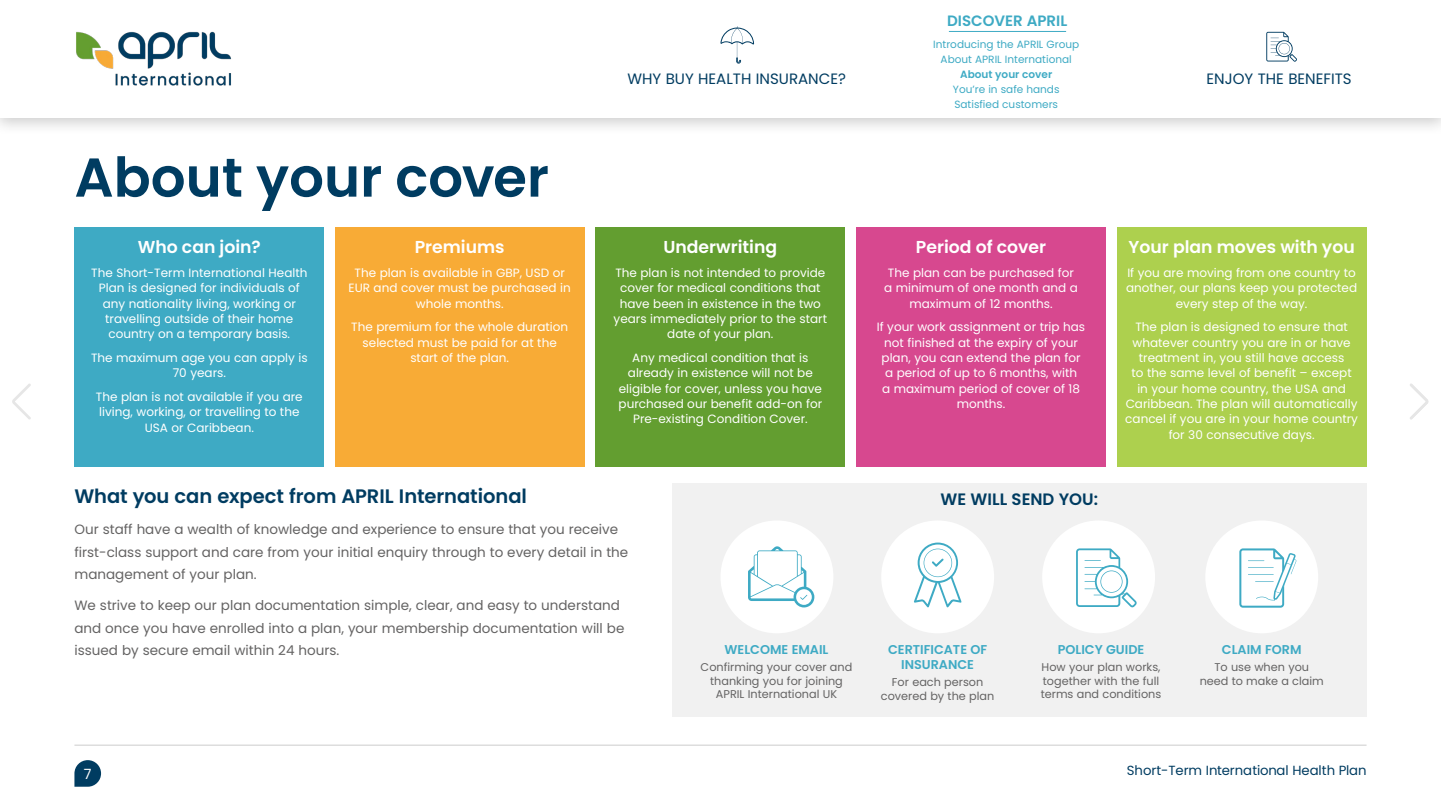
<style>
.page{position:relative;width:1441px;height:810px;background:#fff}
.page>*{position:absolute;margin:0;border:0;box-sizing:border-box;transform-origin:0 0}
.t1{font:600 54.6px "Poppins";color:#003c61}
.t2{font:600 19.5px "Poppins";letter-spacing:-.005em;color:#003c61}
.t3{font:600 17.25px "Poppins";color:#fff}
.t4{font:600 16.5px "Poppins";color:#003c61}
.t5{font:15px "Poppins";color:#003c61}
.t6{font:600 15px "Poppins";color:#3eaac4}
.t7{font:14.1px "Poppins";color:#fff}
.t8{font:13.5px/22.5px "Poppins";color:#646363}
.t9{font:13.2px "Poppins";color:#003c61}
.t10{font:600 12.75px/15px "Poppins";color:#3eaac4;text-align:center}
.t11{font:12px/15.3px "Poppins";color:#fff;text-align:center}
.t12{font:11.25px/13.5px "Poppins";color:#646363;text-align:center}
.t13{font:10.5px/15px "Poppins";color:#3eaac4;text-align:center}
.t14{font:600 10.5px "Poppins";color:#3eaac4}
</style>
<div class="page">
<div style="left:0;top:0;width:1440px;height:136px;background:#000;opacity:.2"></div>
<div style="left:0;top:0;width:1440px;height:118px;background:#fff"></div>
<svg style="left:720px;top:26px;width:34px;height:38px"></svg>
<svg style="left:1266px;top:32px;width:30px;height:30px"></svg>
<hr style="left:74px;top:745px;width:1292px;height:1px;background:#ccc">
<svg style="left:1410px;top:383px;width:18px;height:37px"></svg>
<svg style="left:12px;top:384px;width:19px;height:36px"></svg>
<div style="left:74px;top:227px;width:250px;height:240px;background:#3eaac4"></div>
<div style="left:335px;top:227px;width:249px;height:240px;background:#f8ab36"></div>
<div style="left:595px;top:227px;width:250px;height:240px;background:#639e30"></div>
<div style="left:856px;top:227px;width:249px;height:240px;background:#d7488f"></div>
<div style="left:1116px;top:227px;width:250px;height:240px;background:#add04e"></div>
<svg style="left:74px;top:760px;width:27px;height:27px"></svg>
<div style="left:672px;top:483px;width:694px;height:233px;background:#f1f1f1"></div>
<div style="left:720px;top:520px;width:113px;height:113px;background:#fff;border-radius:50%"></div>
<div style="left:881px;top:520px;width:113px;height:113px;background:#fff;border-radius:50%"></div>
<div style="left:1042px;top:520px;width:112px;height:113px;background:#fff;border-radius:50%"></div>
<div style="left:1205px;top:520px;width:112px;height:113px;background:#fff;border-radius:50%"></div>
<svg style="left:748px;top:546px;width:66px;height:61px"></svg>
<svg style="left:1076px;top:548px;width:60px;height:59px"></svg>
<svg style="left:914px;top:543px;width:47px;height:64px"></svg>
<svg style="left:1239px;top:548px;width:57px;height:60px"></svg>
<hr style="left:948px;top:31px;width:117px;height:1px;background:#3eaac4">
<img style="left:76px;top:31px;width:155px;height:55px">
<p class="t6" style="left:947px;top:12px;width:122px">DISCOVER APRIL</p>
<h1 class="t1" style="left:74px;top:146px;width:476px">About your cover</h1>
<h3 class="t3" style="left:138px;top:237px;width:125px">Who can join?</h3>
<p class="t11" style="left:91px;top:265px;width:218px">The Short-Term International Health Plan is designed for individuals of any nationality living, working or travelling outside of their home country on a temporary basis.</p>
<p class="t11" style="left:91px;top:350px;width:218px">The maximum age you can apply is<br>70 years.</p>
<p class="t11" style="left:96px;top:389px;width:208px">The plan is not available if you are living, working, or travelling to the<br>USA or Caribbean.</p>
<h3 class="t3" style="left:415px;top:237px;width:91px">Premiums</h3>
<p class="t11" style="left:348px;top:265px;width:224px">The plan is available in GBP, USD or<br>EUR and cover must be purchased in whole months.</p>
<p class="t11" style="left:351px;top:320px;width:218px">The premium for the whole duration selected must be paid for at the start of the plan.</p>
<p class="t13" style="left:933px;top:37px;width:147px">Introducing the APRIL Group<br>About APRIL International</p>
<p class="t14" style="left:960px;top:68px;width:94px">About your cover</p>
<p class="t13" style="left:952px;top:82px;width:108px;text-align:left">You’re in safe hands<br>Satisfied customers</p>
<p class="t5" style="left:627px;top:71px;width:220px">WHY BUY HEALTH INSURANCE?</p>
<p class="t5" style="left:1206px;top:71px;width:147px">ENJOY THE BENEFITS</p>
<h3 class="t3" style="left:663px;top:237px;width:115px">Underwriting</h3>
<p class="t11" style="left:613px;top:265px;width:215px">The plan is not intended to provide cover for medical conditions that have been in existence in the two years immediately prior to the start date of your plan.</p>
<p class="t11" style="left:618px;top:350px;width:205px">Any medical condition that is already in existence will not be eligible for cover, unless you have purchased our benefit add-on for<br>Pre-existing Condition Cover.</p>
<h3 class="t3" style="left:915px;top:237px;width:132px">Period of cover</h3>
<p class="t11" style="left:884px;top:265px;width:195px">The plan can be purchased for a minimum of one month and a maximum of 12 months.</p>
<p class="t11" style="left:876px;top:320px;width:210px">If your work assignment or trip has not finished at the expiry of your plan, you can extend the plan for a period of up to 6 months, with<br>a maximum period of cover of 18 months.</p>
<h3 class="t3" style="left:1128px;top:237px;width:228px">Your plan moves with you</h3>
<p class="t11" style="left:1125px;top:265px;width:232px">If you are moving from one country to another, our plans keep you protected every step of the way.</p>
<p class="t11" style="left:1125px;top:320px;width:234px">The plan is designed to ensure that whatever country you are in or have treatment in, you still have access<br>to the same level of benefit – except in your home country, the USA and Caribbean. The plan will automatically cancel if you are in your home country for 30 consecutive days.</p>
<h2 class="t2" style="left:74px;top:485px;width:454px">What you can expect from APRIL International</h2>
<p class="t8" style="left:74px;top:518px;width:555px">Our staff have a wealth of knowledge and experience to ensure that you receive first-class support and care from your initial enquiry through to every detail in the management of your plan.</p>
<p class="t8" style="left:74px;top:594px;width:551px">We strive to keep our plan documentation simple, clear, and easy to understand and once you have enrolled into a plan, your membership documentation will be issued by secure email within 24 hours.</p>
<p class="t7" style="left:84px;top:766px;width:9px">7</p>
<h3 class="t4" style="left:940px;top:490px;width:159px">WE WILL SEND YOU:</h3>
<p class="t10" style="left:724px;top:642px;width:105px">WELCOME EMAIL</p>
<p class="t12" style="left:700px;top:661px;width:153px">Confirming your cover and thanking you for joining<br>APRIL International UK</p>
<p class="t10" style="left:888px;top:642px;width:101px">CERTIFICATE OF<br>INSURANCE</p>
<p class="t12" style="left:880px;top:676px;width:115px">For each person covered by the plan</p>
<p class="t10" style="left:1057px;top:642px;width:88px">POLICY GUIDE</p>
<p class="t12" style="left:1040px;top:661px;width:122px;text-align:left">How your plan works, together with the full terms and conditions</p>
<p class="t10" style="left:1221px;top:642px;width:81px">CLAIM FORM</p>
<p class="t12" style="left:1199px;top:661px;width:125px">To use when you need to make a claim</p>
<p class="t9" style="left:1126px;top:763px;width:241px">Short-Term International Health Plan</p>
</div>
